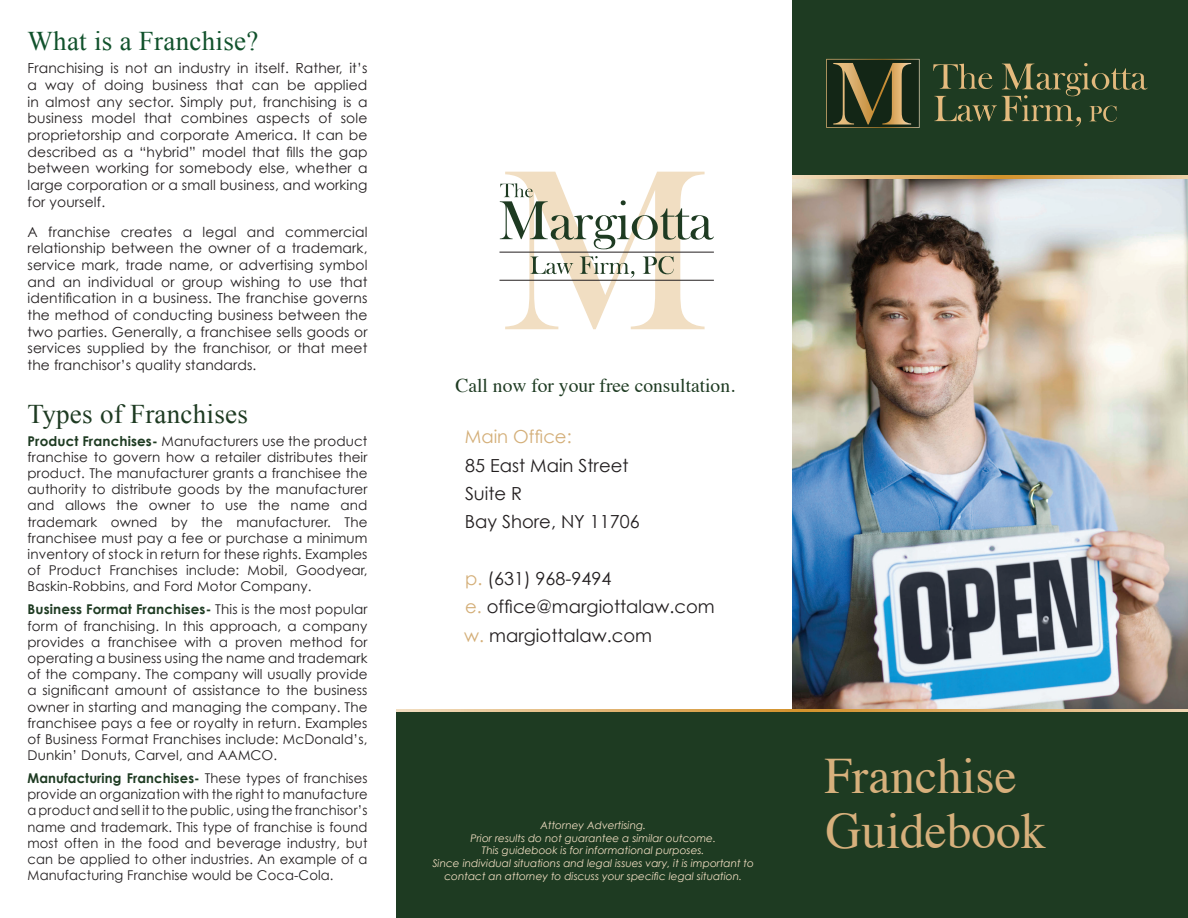
<style>
.page{position:relative;width:1188px;height:918px;background:#fff}
.page>*{position:absolute;margin:0;border:0;box-sizing:border-box;transform-origin:0 0}
.text{font:51px/55.5px "Times";color:#d7b07c}
.text-2{font:27px "Times New Roman";letter-spacing:.01em;color:#11522c}
.text-3{font:27px "Times New Roman";letter-spacing:.01em;color:#1e3b22}
.text-4{font:19.5px "Times";color:#1e3b22}
.text-5{font:18px "Century Gothic";color:#231f20}
.text-6{font:18px "Century Gothic";color:#d4af79}
.text-7{font:13.8px/16.6px "Century Gothic";letter-spacing:.01em;color:#231f20;text-align:justify}
.text-8{font:13.5px/16.2px "Century Gothic";letter-spacing:.01em;color:#231f20;text-align:justify}
.text-9{font:italic 10.5px "Century Gothic";color:#f1dec2}
.s1{font-weight:700;color:#1e3b22}
.s2{color:#d4af79}
</style>
<div class="page">
<img style="left:792px;top:178px;width:396px;height:531px">
<div style="left:396px;top:710px;width:792px;height:208px;background:#1e3b22"></div>
<svg style="left:396px;top:709px;width:792px;height:3px;background:#e0b472"></svg>
<div style="left:792px;top:0;width:396px;height:177px;background:#1e3b22"></div>
<svg style="left:792px;top:176px;width:396px;height:2px"></svg>
<svg style="left:826px;top:59px;width:94px;height:69px;background:#4a4b2c"></svg>
<svg style="left:933px;top:63px;width:215px;height:64px"></svg>
<svg style="left:500px;top:172px;width:214px;height:157px"></svg>
<p class="text-2" style="left:28px;top:23px;width:232px">What is a Franchise?</p>
<p class="text-7" style="left:28px;top:60px;width:341px">Franchising is not an industry in itself. Rather, it’s a way of doing business that can be applied in almost any sector. Simply put, franchising is a business model that combines aspects of sole proprietorship and corporate America. It can be described as a “hybrid” model that fills the gap between working for somebody else, whether a large corporation or a small business, and working for yourself.</p>
<p class="text-7" style="left:28px;top:223px;width:342px">A franchise creates a legal and commercial relationship between the owner of a trademark, service mark, trade name, or advertising symbol and an individual or group wishing to use that identification in a business. The franchise governs the method of conducting business between the two parties. Generally, a franchisee sells goods or services supplied by the franchisor, or that meet the franchisor’s quality standards.</p>
<p class="text-3" style="left:28px;top:395px;width:222px">Types of Franchises</p>
<p class="text-8" style="left:28px;top:432px;width:341px"><span class="s1">Product Franchises-</span> Manufacturers use the product franchise to govern how a retailer distributes their product. The manufacturer grants a franchisee the authority to distribute goods by the manufacturer and allows the owner to use the name and trademark owned by the manufacturer. The franchisee must pay a fee or purchase a minimum inventory of stock in return for these rights. Examples of Product Franchises include: Mobil, Goodyear, Baskin-Robbins, and Ford Motor Company.</p>
<p class="text-8" style="left:28px;top:601px;width:342px"><span class="s1">Business Format Franchises-</span> This is the most popular form of franchising. In this approach, a company provides a franchisee with a proven method for operating a business using the name and trademark of the company. The company will usually provide a significant amount of assistance to the business owner in starting and managing the company. The franchisee pays a fee or royalty in return. Examples of Business Format Franchises include: McDonald’s, Dunkin’ Donuts, Carvel, and AAMCO.</p>
<p class="text-8" style="left:28px;top:770px;width:342px"><span class="s1">Manufacturing Franchises-</span> These types of franchises provide an organization with the right to manufacture a product and sell it to the public, using the franchisor’s name and trademark. This type of franchise is found most often in the food and beverage industry, but can be applied to other industries. An example of a Manufacturing Franchise would be Coca-Cola.</p>
<p class="text-4" style="left:456px;top:367px;width:281px">Call now for your free consultation.</p>
<p class="text-6" style="left:465px;top:426px;width:108px">Main Office:</p>
<p class="text-5" style="left:465px;top:454px;width:165px">85 East Main Street</p>
<p class="text-5" style="left:465px;top:483px;width:59px">Suite R</p>
<p class="text-5" style="left:465px;top:511px;width:176px">Bay Shore, NY 11706</p>
<p class="text-5" style="left:465px;top:568px;width:148px"><span class="s2">p.</span> (631) 968-9494</p>
<p class="text-5" style="left:465px;top:596px;width:251px"><span class="s2">e.</span> office@margiottalaw.com</p>
<p class="text-5" style="left:464px;top:624px;width:189px"><span class="s2">w.</span> margiottalaw.com</p>
<p class="text-9" style="left:540px;top:819px;width:107px">Attorney Advertising.</p>
<p class="text-9" style="left:471px;top:832px;width:247px">Prior results do not guarantee a similar outcome.</p>
<p class="text-9" style="left:482px;top:844px;width:224px">This guidebook is for informational purposes.</p>
<p class="text-9" style="left:432px;top:857px;width:323px">Since individual situations and legal issues vary, it is important to</p>
<p class="text-9" style="left:444px;top:869px;width:299px">contact an attorney to discuss your specific legal situation.</p>
<p class="text" style="left:824px;top:744px;width:223px">Franchise<br>Guidebook</p>
</div>
